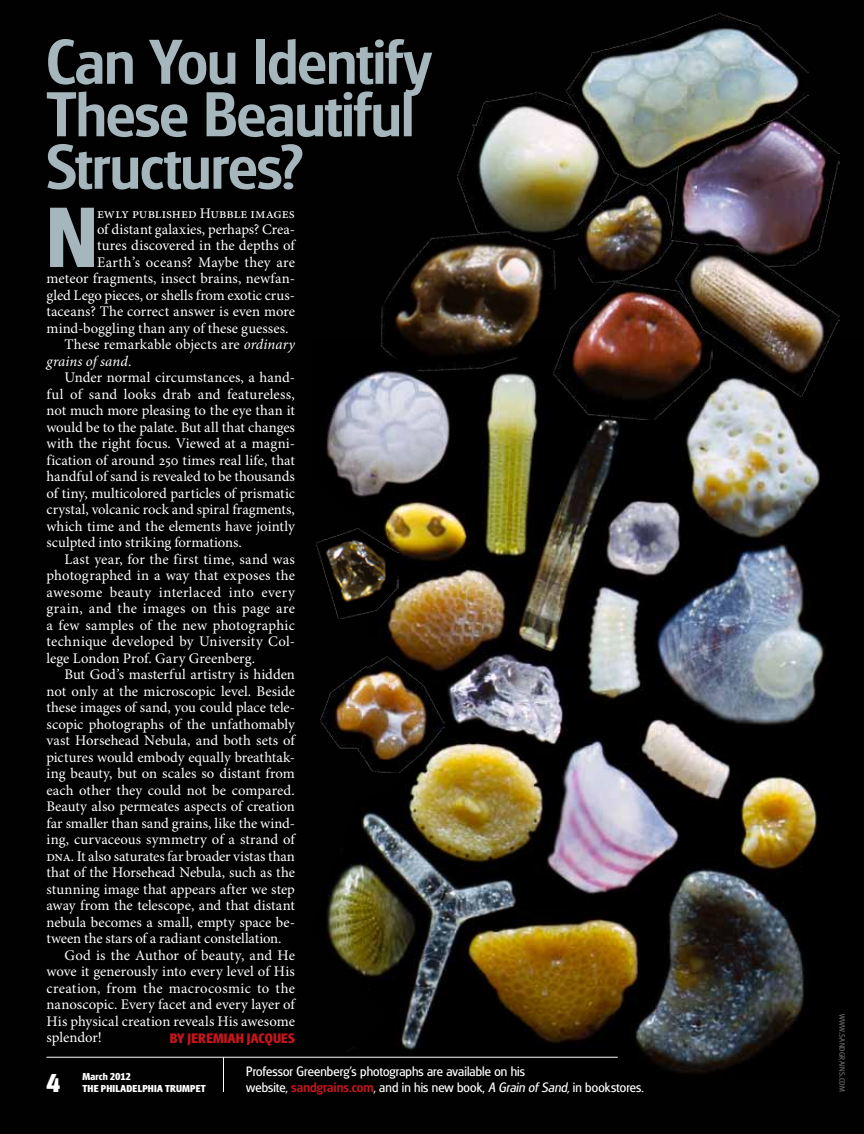
<style>
.page{position:relative;width:864px;height:1134px;background:#010101}
.page>*{position:absolute;margin:0;border:0;box-sizing:border-box;transform-origin:0 0}
.t1{font:700 88.95px "Glasgow Pro";color:#a5b6bc}
.t2{font:500 66px/52.5px "Glasgow Pro";letter-spacing:-.005em;color:#a5b6bc}
.t3{font:700 27px "Glasgow Pro";color:#fff}
.t4{font:14.7px "Minion Pro";letter-spacing:.005em;color:#fff}
.t5{font:14.7px "Minion Pro";letter-spacing:.025em;color:#fff}
.t6{font:14.7px "Minion Pro";letter-spacing:.03em;color:#fff}
.t7{font:italic 14.7px "Minion Pro";letter-spacing:.015em;color:#fff}
.t8{font:14.25px/16.5px "Glasgow Pro";letter-spacing:.005em;color:#fff}
.t9{font:700 14.25px "Glasgow Pro";letter-spacing:.015em;color:#c4161c}
.t10{font:700 10.5px "Glasgow Pro";letter-spacing:.02em;color:#fff}
.t11{font:8.1px "Glasgow Pro";letter-spacing:.025em;color:#6d6e71;scale:1.04 1}
.s1{font-style:italic}
.s2{font-style:normal}
.s3{font-weight:500;color:#c4161c}
.s4{font-size:11.55px}
</style>
<div class="page">
<hr style="left:223px;top:1057px;width:1px;height:35px;background:#fff">
<img style="left:311px;top:377px;width:514px;height:697px">
<img style="left:458px;top:93px;width:121px;height:144px">
<img style="left:579px;top:185px;width:92px;height:98px">
<img style="left:671px;top:129px;width:169px;height:115px">
<img style="left:363px;top:191px;width:208px;height:219px">
<img style="left:320px;top:657px;width:125px;height:115px">
<img style="left:317px;top:528px;width:82px;height:91px">
<img style="left:554px;top:283px;width:159px;height:137px">
<img style="left:675px;top:244px;width:165px;height:153px">
<img style="left:566px;top:14px;width:242px;height:171px">
<hr style="left:46px;top:1057px;width:572px;height:1px;background:#fff">
<h2 class="t2" style="left:46px;top:35px;width:386px">Can You Identify<br>These Beautiful<br>Structures?</h2>
<h1 class="t1" style="left:46px;top:185px;width:53px">N</h1>
<p class="t4" style="left:97px;top:204px;width:199px">ewly published Hubble images</p>
<p class="t4" style="left:97px;top:221px;width:199px">of distant galaxies, perhaps? Crea-</p>
<p class="t4" style="left:97px;top:237px;width:199px">tures discovered in the depths of</p>
<p class="t4" style="left:97px;top:254px;width:200px">Earth’s oceans? Maybe they are</p>
<p class="t4" style="left:47px;top:270px;width:250px">meteor fragments, insect brains, newfan-</p>
<p class="t4" style="left:47px;top:286px;width:250px">gled Lego pieces, or shells from exotic crus-</p>
<p class="t4" style="left:47px;top:303px;width:250px">taceans? The correct answer is even more</p>
<p class="t4" style="left:47px;top:319px;width:244px">mind-boggling than any of these guesses.</p>
<p class="t4" style="left:64px;top:336px;width:232px">These remarkable objects are <span class="s1">ordinary</span></p>
<p class="t7" style="left:46px;top:352px;width:86px">grains ofsand<span class="s2">.</span></p>
<p class="t4" style="left:64px;top:369px;width:232px">Under normal circumstances, a hand-</p>
<p class="t4" style="left:46px;top:385px;width:250px">ful of sand looks drab and featureless,</p>
<p class="t4" style="left:46px;top:402px;width:250px">not much more pleasing to the eye than it</p>
<p class="t4" style="left:46px;top:418px;width:250px">would be to the palate. But all that changes</p>
<p class="t4" style="left:46px;top:435px;width:250px">with the right focus. Viewed at a magni-</p>
<p class="t4" style="left:46px;top:451px;width:250px">fication of around 250 times real life, that</p>
<p class="t4" style="left:46px;top:468px;width:250px">handful of sand is revealed to be thousands</p>
<p class="t4" style="left:46px;top:484px;width:250px">of tiny, multicolored particles of prismatic</p>
<p class="t4" style="left:46px;top:501px;width:250px">crystal, volcanic rock and spiral fragments,</p>
<p class="t4" style="left:46px;top:517px;width:250px">which time and the elements have jointly</p>
<p class="t4" style="left:46px;top:534px;width:197px">sculpted into striking formations.</p>
<p class="t4" style="left:64px;top:550px;width:232px">Last year, for the first time, sand was</p>
<p class="t4" style="left:46px;top:567px;width:250px">photographed in a way that exposes the</p>
<p class="t5" style="left:46px;top:583px;width:250px">awesome beauty interlaced into every</p>
<p class="t6" style="left:46px;top:600px;width:250px">grain, and the images on this page are</p>
<p class="t4" style="left:46px;top:616px;width:250px">a few samples of the new photographic</p>
<p class="t4" style="left:46px;top:633px;width:250px">technique developed by University Col-</p>
<p class="t4" style="left:46px;top:649px;width:210px">lege London Prof. Gary Greenberg.</p>
<p class="t4" style="left:64px;top:666px;width:232px">But God’s masterful artistry is hidden</p>
<p class="t4" style="left:46px;top:682px;width:250px">not only at the microscopic level. Beside</p>
<p class="t4" style="left:46px;top:699px;width:250px">these images of sand, you could place tele-</p>
<p class="t4" style="left:46px;top:715px;width:250px">scopic photographs of the unfathomably</p>
<p class="t4" style="left:46px;top:732px;width:250px">vast Horsehead Nebula, and both sets of</p>
<p class="t4" style="left:46px;top:748px;width:250px">pictures would embody equally breathtak-</p>
<p class="t4" style="left:46px;top:765px;width:250px">ing beauty, but on scales so distant from</p>
<p class="t4" style="left:46px;top:781px;width:250px">each other they could not be compared.</p>
<p class="t4" style="left:46px;top:798px;width:250px">Beauty also permeates aspects of creation</p>
<p class="t4" style="left:46px;top:814px;width:250px">far smaller than sand grains, like the wind-</p>
<p class="t4" style="left:46px;top:831px;width:250px">ing, curvaceous symmetry of a strand of</p>
<p class="t4" style="left:46px;top:847px;width:250px">dna. It also saturates far broader vistas than</p>
<p class="t4" style="left:46px;top:864px;width:250px">that of the Horsehead Nebula, such as the</p>
<p class="t4" style="left:46px;top:880px;width:250px">stunning image that appears after we step</p>
<p class="t4" style="left:46px;top:897px;width:250px">away from the telescope, and that distant</p>
<p class="t4" style="left:46px;top:913px;width:250px">nebula becomes a small, empty space be-</p>
<p class="t4" style="left:46px;top:930px;width:236px">tween the stars of a radiant constellation.</p>
<p class="t4" style="left:64px;top:946px;width:232px">God is the Author of beauty, and He</p>
<p class="t4" style="left:46px;top:963px;width:250px">wove it generously into every level of His</p>
<p class="t4" style="left:46px;top:979px;width:250px">creation, from the macrocosmic to the</p>
<p class="t4" style="left:46px;top:996px;width:250px">nanoscopic. Every facet and every layer of</p>
<p class="t4" style="left:46px;top:1012px;width:250px">His physical creation reveals His awesome</p>
<p class="t4" style="left:46px;top:1029px;width:57px">splendor!</p>
<p class="t9" style="left:170px;top:1029px;width:126px">by JEREMIAH JACQUEs</p>
<h3 class="t3" style="left:46px;top:1067px;width:15px">4</h3>
<p class="t10" style="left:82px;top:1070px;width:50px">March 2012</p>
<p class="t10" style="left:82px;top:1082px;width:125px">THE PHILADELPHIA TRUMPET</p>
<p class="t8" style="left:246px;top:1062px;width:399px">Professor Greenberg’s photographs are available on his<br>website, <span class="s3">sandgrains.com</span>, and in his new book, <span class="s1">A Grain ofSand,</span>in bookstores.</p>
<p class="t11" style="left:847px;top:1014px;width:76px;rotate:90deg">www<span class="s4">.</span>sandgrains<span class="s4">.</span>com</p>
</div>
